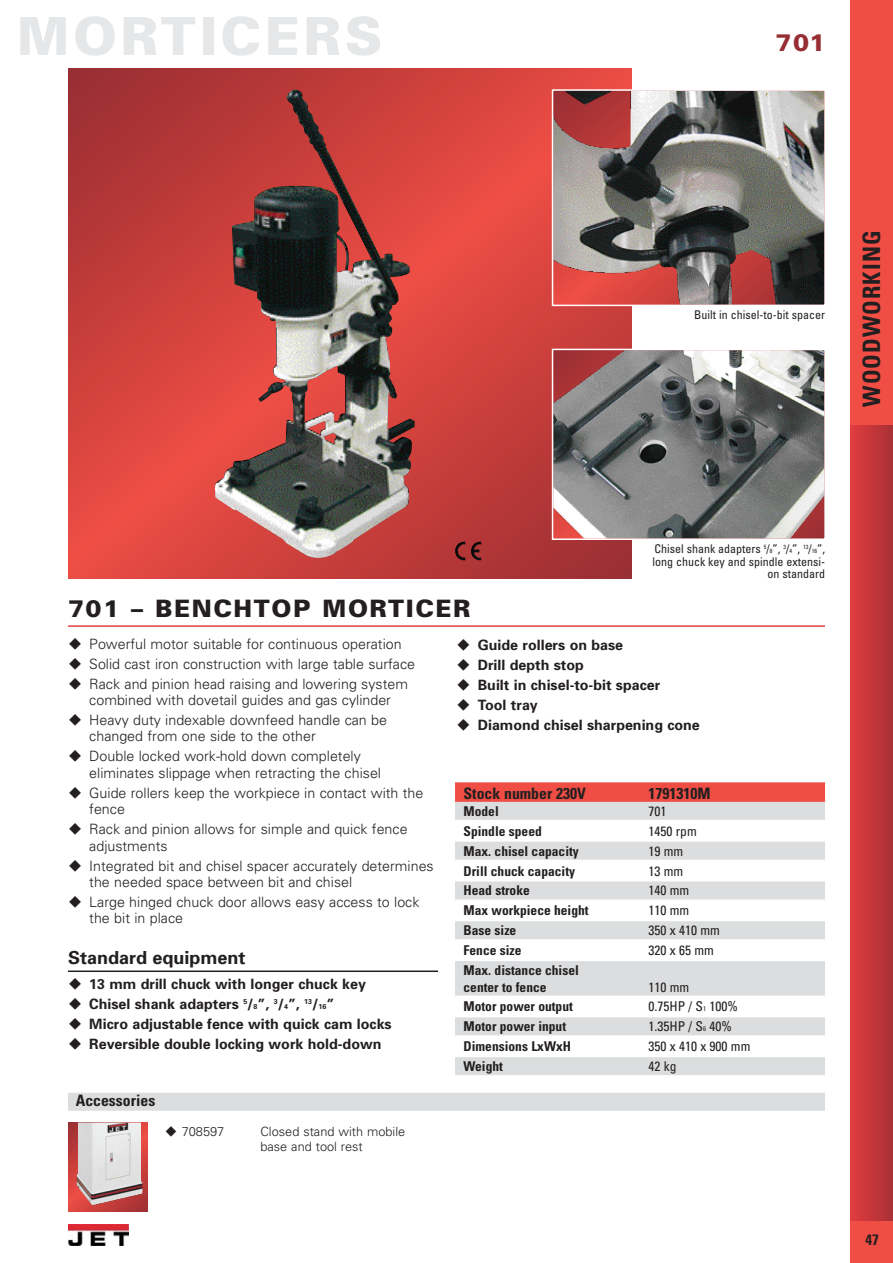
<style>
.page{position:relative;width:893px;height:1263px;background:#fff}
.page>*{position:absolute;margin:0;border:0;box-sizing:border-box;transform-origin:0 0}
.t1{font:900 52.5px "Univers";letter-spacing:.065em;color:#e6e7e8}
.t2{font:900 24px "Univers";letter-spacing:.065em;color:#231f20}
.t3{font:700 condensed 24px "Univers";letter-spacing:.045em;color:#231f20}
.t4{font:900 24px "Univers";color:#962e34}
.t5{font:700 18px "Univers";color:#231f20}
.t6{font:700 condensed 15.75px "Univers";color:#231f20}
.t7{font:700 condensed 15px "Univers";color:#231f20}
.t8{font:300 14.25px/20px "Univers";color:#231f20}
.t9{font:700 14.25px/20px "Univers";color:#231f20}
.t10{font:700 condensed 13.5px/16.5px "Univers";color:#231f20}
.t11{font:condensed 13.5px "Univers";color:#231f20}
.t12{font:300 12.75px/15px "Univers";color:#231f20}
.t13{font:condensed 12px/12.8px "Univers";color:#231f20;text-align:right}
.s1{font-size:6px}
.s2{font-size:7.2px}
.s3{font-size:6.75px}
</style>
<div class="page">
<div style="left:850px;top:0;width:42px;height:1263px;background:#f04e45"></div>
<div style="left:850px;top:425px;width:42px;height:795px;background:linear-gradient(to right,#e13d3f,#ac3135)"></div>
<img style="left:68px;top:1225px;width:61px;height:20px">
<svg style="left:68px;top:68px;width:563px;height:510px"></svg>
<img style="left:215px;top:89px;width:200px;height:469px">
<hr style="left:68px;top:971px;width:370px;height:1px;background:#231f20">
<hr style="left:68px;top:625px;width:757px;height:2px;background:#e23e41">
<div style="left:68px;top:1093px;width:757px;height:18px;background:#dcddde"></div>
<div style="left:455px;top:782px;width:370px;height:21px;background:#f04e45"></div>
<div style="left:455px;top:802px;width:370px;height:18px;background:#dcddde"></div>
<div style="left:455px;top:842px;width:370px;height:18px;background:#dcddde"></div>
<div style="left:455px;top:881px;width:370px;height:18px;background:#dcddde"></div>
<div style="left:455px;top:921px;width:370px;height:18px;background:#dcddde"></div>
<div style="left:455px;top:961px;width:370px;height:18px;background:#dcddde"></div>
<div style="left:455px;top:978px;width:370px;height:18px;background:#dcddde"></div>
<div style="left:455px;top:1017px;width:370px;height:18px;background:#dcddde"></div>
<div style="left:455px;top:1057px;width:370px;height:18px;background:#dcddde"></div>
<svg style="left:68px;top:1123px;width:80px;height:89px"></svg>
<img style="left:77px;top:1123px;width:65px;height:82px">
<img style="left:455px;top:542px;width:26px;height:18px">
<img style="left:555px;top:92px;width:268px;height:211px">
<div style="left:552px;top:89px;width:274px;height:217px;border:2px solid #fff"></div>
<img style="left:555px;top:352px;width:268px;height:185px">
<div style="left:552px;top:349px;width:274px;height:191px;border:2px solid #fff"></div>
<h1 class="t1" style="left:17px;top:17px;width:367px">MORTICERS</h1>
<h2 class="t4" style="left:775px;top:34px;width:51px">701</h2>
<p class="t13" style="left:694px;top:309px;width:132px">Built in chisel-to-bit spacer</p>
<h2 class="t3" style="left:863px;top:407px;width:177px;rotate:-90deg">WOODWORKING</h2>
<h2 class="t2" style="left:68px;top:600px;width:404px">701 – BENCHTOP MORTICER</h2>
<p class="t13" style="left:652px;top:543px;width:174px">Chisel shank adapters <sup>5</sup>/<span class="s1">8</span>”, <sup>3</sup>/<span class="s1">4</span>”, <sup>13</sup>/<span class="s1">16</span>”, long chuck key and spindle extensi&shy;on standard</p>
<p class="t8" style="left:89px;top:635px;width:327px">Powerful motor suitable for continuous operation<br>Solid cast iron construction with large table surface<br>Rack and pinion head raising and lowering system</p>
<p class="t8" style="left:89px;top:691px;width:303px">combined with dovetail guides and gas cylinder<br>Heavy duty indexable downfeed handle can be</p>
<p class="t8" style="left:89px;top:728px;width:273px">changed from one side to the other<br>Double locked work-hold down completely</p>
<p class="t8" style="left:89px;top:764px;width:336px">eliminates slippage when retracting the chisel<br>Guide rollers keep the workpiece in contact with the</p>
<p class="t8" style="left:89px;top:801px;width:320px">fence<br>Rack and pinion allows for simple and quick fence</p>
<p class="t8" style="left:89px;top:837px;width:346px">adjustments<br>Integrated bit and chisel spacer accurately determines</p>
<p class="t8" style="left:89px;top:873px;width:332px">the needed space between bit and chisel<br>Large hinged chuck door allows easy access to lock</p>
<p class="t8" style="left:89px;top:910px;width:95px">the bit in place</p>
<p class="t5" style="left:68px;top:951px;width:179px">Standard equipment</p>
<p class="t9" style="left:89px;top:975px;width:304px">13 mm drill chuck with longer chuck key Chisel shank adapters <sup>5</sup>/<span class="s2">8</span>”, <sup>3</sup>/<span class="s2">4</span>”, <sup>13</sup>/<span class="s2">16</span>”<br>Micro adjustable fence with quick cam locks Reversible double locking work hold-down</p>
<p class="t6" style="left:76px;top:1095px;width:81px">Accessories</p>
<p class="t12" style="left:182px;top:1125px;width:44px">708597</p>
<p class="t12" style="left:260px;top:1125px;width:146px">Closed stand with mobile base and tool rest</p>
<p class="t9" style="left:478px;top:637px;width:224px">Guide rollers on base<br>Drill depth stop<br>Built in chisel-to-bit spacer<br>Tool tray<br>Diamond chisel sharpening cone</p>
<p class="t6" style="left:463px;top:787px;width:124px">Stock number 230V</p>
<p class="t6" style="left:648px;top:787px;width:64px">1791310M</p>
<p class="t10" style="left:463px;top:804px;width:37px">Model</p>
<p class="t11" style="left:648px;top:806px;width:19px">701</p>
<p class="t10" style="left:463px;top:824px;width:80px">Spindle speed</p>
<p class="t11" style="left:648px;top:826px;width:50px">1450 rpm</p>
<p class="t10" style="left:463px;top:844px;width:117px">Max. chisel capacity</p>
<p class="t11" style="left:648px;top:846px;width:36px">19 mm</p>
<p class="t10" style="left:463px;top:864px;width:113px">Drill chuck capacity</p>
<p class="t11" style="left:648px;top:866px;width:36px">13 mm</p>
<p class="t10" style="left:463px;top:884px;width:68px">Head stroke</p>
<p class="t11" style="left:648px;top:886px;width:42px">140 mm</p>
<p class="t10" style="left:463px;top:904px;width:127px">Max workpiece height</p>
<p class="t11" style="left:648px;top:906px;width:42px">110 mm</p>
<p class="t10" style="left:463px;top:924px;width:54px">Base size</p>
<p class="t11" style="left:648px;top:925px;width:73px">350 x 410 mm</p>
<p class="t10" style="left:463px;top:943px;width:60px">Fence size</p>
<p class="t11" style="left:648px;top:945px;width:67px">320 x 65 mm</p>
<p class="t10" style="left:463px;top:963px;width:117px">Max. distance chisel center to fence</p>
<p class="t11" style="left:648px;top:982px;width:42px">110 mm</p>
<p class="t10" style="left:463px;top:1000px;width:111px">Motor power output</p>
<p class="t11" style="left:648px;top:1002px;width:91px">0.75HP / S<span class="s3">1</span> 100%</p>
<p class="t10" style="left:463px;top:1020px;width:104px">Motor power input</p>
<p class="t11" style="left:648px;top:1022px;width:85px">1.35HP / S<span class="s3">6</span> 40%</p>
<p class="t10" style="left:463px;top:1040px;width:109px">Dimensions LxWxH</p>
<p class="t11" style="left:648px;top:1041px;width:103px">350 x 410 x 900 mm</p>
<p class="t10" style="left:463px;top:1059px;width:41px">Weight</p>
<p class="t11" style="left:648px;top:1061px;width:30px">42 kg</p>
<p class="t7" style="left:865px;top:1235px;width:15px">47</p>
</div>
